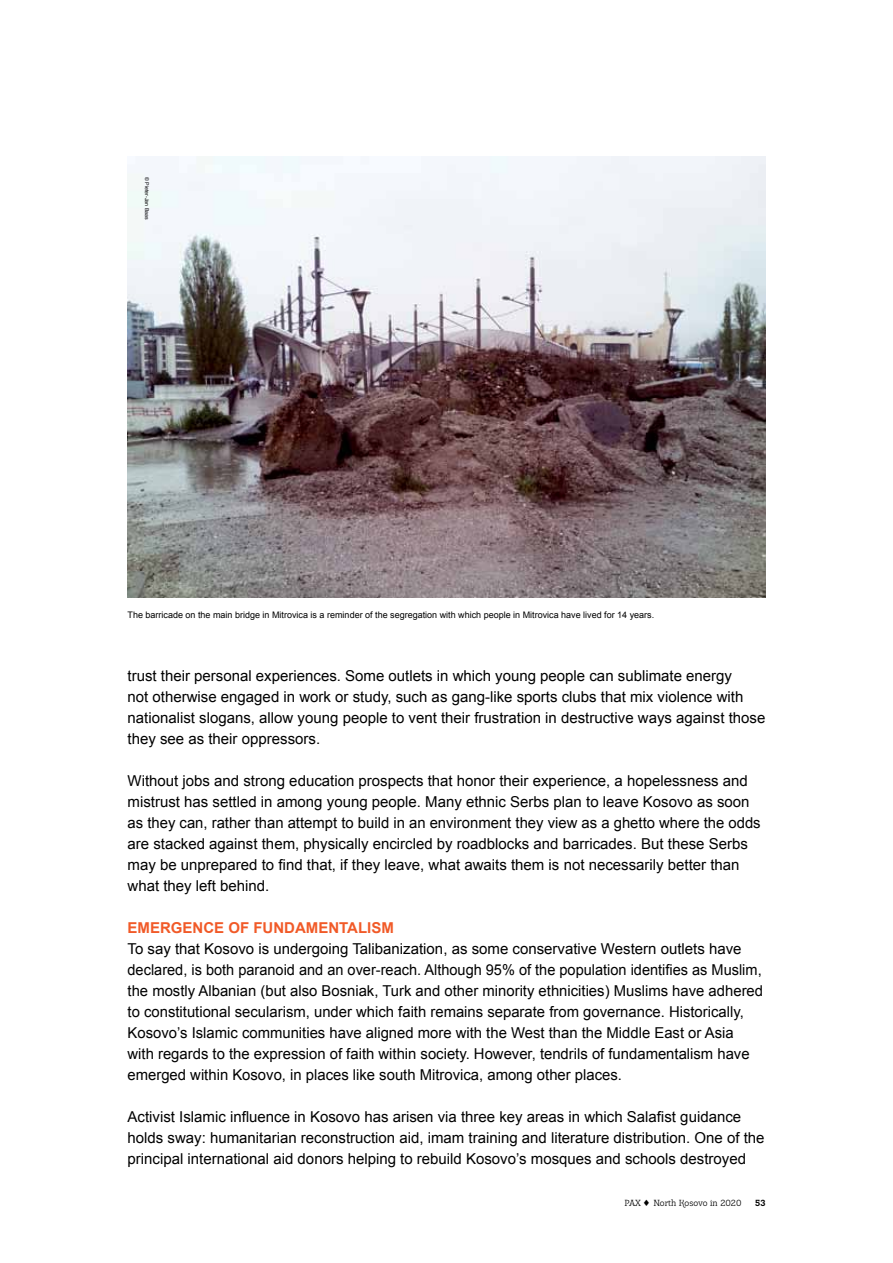
<style>
.page{position:relative;width:893px;height:1263px;background:#fff}
.page>*{position:absolute;margin:0;border:0;box-sizing:border-box;transform-origin:0 0}
.t1{font:15px/21px "Arial";color:#000}
.t2{font:700 15px "Arial";color:#f15a28}
.t3{font:9px "Arial";color:#000}
.t4{font:9px "Lean OFY";color:#000}
.t5{font:700 9px "Lean OFY";color:#000}
.t6{font:5.25px "Arial";color:#000}
</style>
<div class="page">
<img style="left:128px;top:156px;width:637px;height:441px">
<p class="t6" style="left:150px;top:177px;width:44px;rotate:90deg">© Pieter-Jan Baas</p>
<p class="t3" style="left:128px;top:609px;width:528px">The barricade on the main bridge in Mitrovica is a reminder of the segregation with which people in Mitrovica have lived for 14 years.</p>
<p class="t1" style="left:128px;top:665px;width:639px">trust their personal experiences. Some outlets in which young people can sublimate energy<br>not otherwise engaged in work or study, such as gang-like sports clubs that mix violence with nationalist slogans, allow young people to vent their frustration in destructive ways against those they see as their oppressors.</p>
<p class="t1" style="left:128px;top:770px;width:635px">Without jobs and strong education prospects that honor their experience, a hopelessness and mistrust has settled in among young people. Many ethnic Serbs plan to leave Kosovo as soon as they can, rather than attempt to build in an environment they view as a ghetto where the odds are stacked against them, physically encircled by roadblocks and barricades. But these Serbs may be unprepared to find that, if they leave, what awaits them is not necessarily better than what they left behind.</p>
<p class="t2" style="left:128px;top:918px;width:22px">EMERGE</p>
<p class="t2" style="left:193px;top:918px;width:104px">NCE OF FUNDAME</p>
<p class="t2" style="left:328px;top:918px;width:30px">NTALISM</p>
<p class="t1" style="left:128px;top:938px;width:637px">To say that Kosovo is undergoing Talibanization, as some conservative Western outlets have declared, is both paranoid and an over-reach. Although 95% of the population identifies as Muslim, the mostly Albanian (but also Bosniak, Turk and other minority ethnicities) Muslims have adhered to constitutional secularism, under which faith remains separate from governance. Historically, Kosovo’s Islamic communities have aligned more with the West than the Middle East or Asia with regards to the expression of faith within society. However, tendrils of fundamentalism have emerged within Kosovo, in places like south Mitrovica, among other places.</p>
<p class="t1" style="left:128px;top:1106px;width:638px">Activist Islamic influence in Kosovo has arisen via three key areas in which Salafist guidance holds sway: humanitarian reconstruction aid, imam training and literature distribution. One of the principal international aid donors helping to rebuild Kosovo’s mosques and schools destroyed</p>
<p class="t4" style="left:625px;top:1198px;width:18px">PAX</p>
<p class="t4" style="left:653px;top:1198px;width:90px">North Kosovo in 2020</p>
<p class="t5" style="left:755px;top:1197px;width:12px">53</p>
</div>
